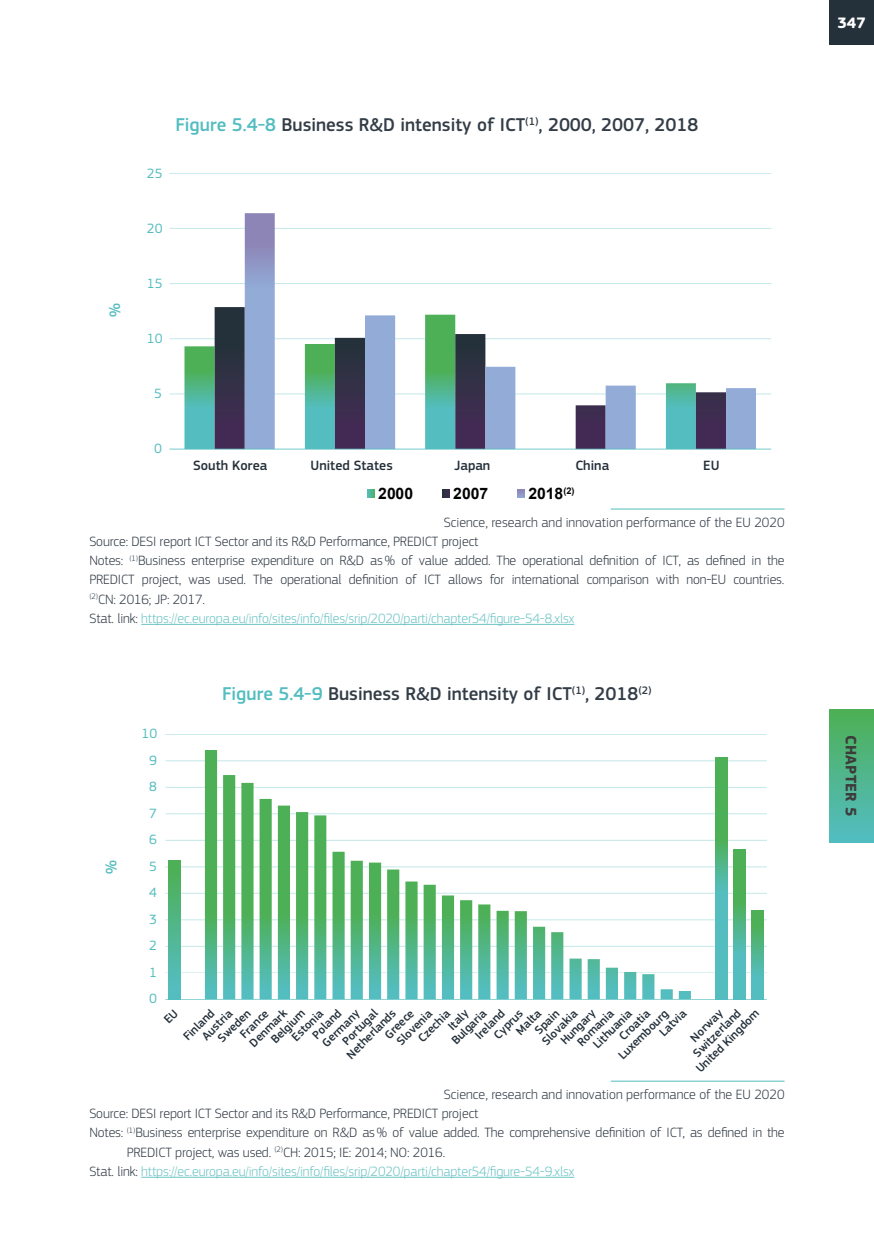
<style>
.page{position:relative;width:874px;height:1241px;background:#fff}
.page>*{position:absolute;margin:0;border:0;box-sizing:border-box;transform-origin:0 0}
.t1{font:500 19.25px "EC Square Sans Pro";color:#333d47}
.t2{font:700 15.75px "Arial";letter-spacing:.005em;color:#020203}
.t3{font:700 15.75px "EC Square Sans Pro";letter-spacing:.02em;color:#3c3c3b}
.t4{font:700 15.75px "EC Square Sans Pro";color:#fff}
.t5{font:500 15.75px "EC Square Sans Pro";color:#54bdc0}
.t6{font:300 14px/19.2px "EC Square Sans Pro";letter-spacing:-.01em;color:#333d47}
.t7{font:300 14px "EC Square Sans Pro";letter-spacing:-.01em;color:#6dc4c6}
.t8{font:500 14px "EC Square Sans Pro";color:#24303a}
.t9{font:14px "EC Square Sans Pro";letter-spacing:.005em;color:#54bdc0}
.t10{font:500 12.25px/25.7px "EC Square Sans Pro";color:#24303a}
.s1{color:#52bdc0}
.s2{color:#6dc4c6}
.s3{color:#333d47}
</style>
<div class="page">
<div style="left:828px;top:0;width:45px;height:45px;background:#24303a"></div>
<div style="left:828px;top:709px;width:45px;height:132px;background:linear-gradient(to bottom,#4eaf54,#53bdc2)"></div>
<hr style="left:610px;top:508px;width:174px;height:1px;background:#52bdc0">
<hr style="left:141px;top:624px;width:433px;height:1px;background:#6dc4c6">
<hr style="left:169px;top:173px;width:601px;height:1px;background:#54bdc0">
<hr style="left:169px;top:228px;width:601px;height:1px;background:#54bdc0">
<hr style="left:169px;top:283px;width:601px;height:1px;background:#54bdc0">
<hr style="left:169px;top:338px;width:601px;height:1px;background:#54bdc0">
<hr style="left:169px;top:393px;width:601px;height:1px;background:#54bdc0">
<svg style="left:184px;top:338px;width:30px;height:111px;background:#60bd9d"></svg>
<svg style="left:214px;top:307px;width:31px;height:142px;background:#36344a"></svg>
<svg style="left:245px;top:213px;width:510px;height:236px"></svg>
<hr style="left:169px;top:449px;width:601px;height:1px;background:#54bdc0">
<svg style="left:367px;top:490px;width:7px;height:8px"></svg>
<svg style="left:442px;top:490px;width:7px;height:8px"></svg>
<svg style="left:517px;top:490px;width:7px;height:8px"></svg>
<hr style="left:610px;top:1080px;width:174px;height:1px;background:#52bdc0">
<hr style="left:141px;top:1176px;width:433px;height:1px;background:#6dc4c6">
<hr style="left:165px;top:734px;width:601px;height:1px;background:#54bdc0">
<hr style="left:165px;top:760px;width:601px;height:1px;background:#54bdc0">
<hr style="left:165px;top:787px;width:601px;height:1px;background:#54bdc0">
<hr style="left:165px;top:813px;width:601px;height:1px;background:#54bdc0">
<hr style="left:165px;top:839px;width:601px;height:1px;background:#54bdc0">
<hr style="left:165px;top:866px;width:601px;height:1px;background:#54bdc0">
<hr style="left:165px;top:892px;width:601px;height:1px;background:#54bdc0">
<hr style="left:165px;top:919px;width:601px;height:1px;background:#54bdc0">
<hr style="left:165px;top:945px;width:601px;height:1px;background:#54bdc0">
<hr style="left:165px;top:972px;width:601px;height:1px;background:#54bdc0">
<svg style="left:168px;top:860px;width:12px;height:139px;background:#50b68b"></svg>
<svg style="left:715px;top:757px;width:12px;height:242px;background:#50b790"></svg>
<svg style="left:733px;top:849px;width:12px;height:150px;background:#50b688"></svg>
<svg style="left:751px;top:910px;width:12px;height:89px"></svg>
<svg style="left:205px;top:750px;width:485px;height:249px"></svg>
<hr style="left:165px;top:999px;width:601px;height:1px;background:#54bdc0">
<p class="t5" style="left:106px;top:317px;width:15px;rotate:-90deg">%</p>
<p class="t9" style="left:147px;top:165px;width:17px">25</p>
<h1 class="t1" style="left:175px;top:114px;width:524px"><span class="s1">Figure 5.4-8</span> Business R&amp;D intensity of ICT<sup>(1)</sup>, 2000, 2007, 2018</h1>
<p class="t9" style="left:147px;top:220px;width:17px">20</p>
<p class="t9" style="left:147px;top:275px;width:17px">15</p>
<p class="t9" style="left:147px;top:330px;width:17px">10</p>
<p class="t9" style="left:154px;top:385px;width:9px">5</p>
<p class="t9" style="left:154px;top:440px;width:9px">0</p>
<p class="t8" style="left:193px;top:456px;width:76px">South Korea</p>
<p class="t8" style="left:310px;top:456px;width:84px">United States</p>
<p class="t8" style="left:454px;top:456px;width:37px">Japan</p>
<p class="t8" style="left:575px;top:456px;width:35px">China</p>
<p class="t8" style="left:703px;top:456px;width:18px">EU</p>
<p class="t2" style="left:378px;top:482px;width:36px">2000</p>
<p class="t2" style="left:453px;top:482px;width:36px">2007</p>
<p class="t2" style="left:528px;top:482px;width:48px">2018<sup>(2)</sup></p>
<p class="t6" style="left:89px;top:512px;width:696px;text-indent:354px">Science, research and innovation performance of the EU 2020<br>Source: DESI report ICT Sector and its R&amp;D Performance, PREDICT project<br>Notes: <sup>(1)</sup>Business enterprise expenditure on R&amp;D as% of value added. The operational definition of ICT, as defined in the PREDICT project, was used. The operational definition of ICT allows for international comparison with non-EU countries. <sup>(2)</sup>CN: 2016; JP: 2017.<br>Stat. link: <span class="s2">https://ec.europa.eu/info/sites/info/files/srip/2020/parti/chapter54/figure-54-8.xlsx</span></p>
<p class="t5" style="left:102px;top:873px;width:15px;rotate:-90deg">%</p>
<p class="t9" style="left:142px;top:725px;width:17px">10</p>
<p class="t9" style="left:149px;top:751px;width:9px">9</p>
<p class="t9" style="left:149px;top:778px;width:9px">8</p>
<p class="t9" style="left:149px;top:804px;width:9px">7</p>
<p class="t9" style="left:149px;top:831px;width:9px">6</p>
<p class="t9" style="left:149px;top:857px;width:9px">5</p>
<p class="t9" style="left:149px;top:884px;width:9px">4</p>
<p class="t9" style="left:149px;top:910px;width:9px">3</p>
<p class="t9" style="left:149px;top:937px;width:9px">2</p>
<p class="t9" style="left:149px;top:963px;width:9px">1</p>
<p class="t9" style="left:149px;top:990px;width:9px">0</p>
<h1 class="t1" style="left:222px;top:682px;width:431px"><span class="s1">Figure 5.4-9</span> Business R&amp;D intensity of ICT<sup>(1)</sup>, 2018<sup>(2)</sup></h1>
<p class="t10" style="left:242px;top:1035px;width:49px;rotate:-45deg">Denmark</p>
<p class="t10" style="left:335px;top:1033px;width:46px;rotate:-45deg">Portugal</p>
<p class="t10" style="left:685px;top:1046px;width:63px;rotate:-45deg">Switzerland</p>
<p class="t10" style="left:467px;top:1028px;width:38px;rotate:-45deg">Ireland</p>
<p class="t10" style="left:157px;top:1012px;width:41px;rotate:-45deg">EU<br>Finland</p>
<p class="t10" style="left:305px;top:1027px;width:37px;rotate:-45deg">Poland</p>
<p class="t10" style="left:611px;top:1029px;width:40px;rotate:-45deg">Croatia</p>
<p class="t10" style="left:652px;top:1025px;width:34px;rotate:-45deg">Latvia</p>
<p class="t10" style="left:683px;top:1030px;width:42px;rotate:-45deg">Norway</p>
<p class="t10" style="left:444px;top:1033px;width:46px;rotate:-45deg">Bulgaria</p>
<p class="t10" style="left:508px;top:1023px;width:32px;rotate:-45deg">M alta</p>
<p class="t10" style="left:534px;top:1033px;width:46px;rotate:-45deg">Slovakia</p>
<p class="t10" style="left:570px;top:1034px;width:48px;rotate:-45deg">Romania</p>
<p class="t10" style="left:586px;top:1037px;width:51px;rotate:-45deg">Lithuania</p>
<p class="t10" style="left:195px;top:1028px;width:39px;rotate:-45deg">Austria</p>
<p class="t10" style="left:284px;top:1029px;width:41px;rotate:-45deg">Estonia</p>
<p class="t10" style="left:389px;top:1033px;width:46px;rotate:-45deg">Slovenia</p>
<p class="t10" style="left:411px;top:1030px;width:42px;rotate:-45deg">Czechia</p>
<p class="t10" style="left:553px;top:1033px;width:46px;rotate:-45deg">Hungary</p>
<p class="t10" style="left:315px;top:1035px;width:49px;rotate:-45deg">Germany</p>
<p class="t10" style="left:440px;top:1018px;width:25px;rotate:-45deg">Italy</p>
<p class="t10" style="left:233px;top:1027px;width:37px;rotate:-45deg">France</p>
<p class="t10" style="left:377px;top:1027px;width:38px;rotate:-45deg">Greece</p>
<p class="t10" style="left:486px;top:1027px;width:37px;rotate:-45deg">Cyprus</p>
<p class="t10" style="left:339px;top:1047px;width:66px;rotate:-45deg">Netherlands</p>
<p class="t10" style="left:611px;top:1048px;width:67px;rotate:-45deg">Luxembourg</p>
<p class="t10" style="left:527px;top:1022px;width:31px;rotate:-45deg">Spain</p>
<p class="t10" style="left:211px;top:1031px;width:42px;rotate:-45deg">Sweden</p>
<p class="t10" style="left:688px;top:1061px;width:85px;rotate:-45deg">United Kingdom</p>
<p class="t10" style="left:264px;top:1032px;width:44px;rotate:-45deg">Belgium</p>
<p class="t6" style="left:443px;top:1084px;width:342px">Science, research and innovation performance of the EU 2020</p>
<p class="t6" style="left:89px;top:1103px;width:390px">Source: DESI report ICT Sector and its R&amp;D Performance, PREDICT project</p>
<p class="t6" style="left:89px;top:1122px;width:696px">Notes: <sup>(1)</sup>Business enterprise expenditure on R&amp;D as% of value added. The comprehensive definition of ICT, as defined in the</p>
<p class="t6" style="left:127px;top:1141px;width:320px">PREDICT project, was used. <sup>(2)</sup>CH: 2015; IE: 2014; NO: 2016.</p>
<p class="t7" style="left:89px;top:1162px;width:486px"><span class="s3">Stat. link:</span> https://ec.europa.eu/info/sites/info/files/srip/2020/parti/chapter54/figure-54-9.xlsx</p>
<p class="t4" style="left:837px;top:14px;width:30px">347</p>
<p class="t3" style="left:859px;top:735px;width:82px;rotate:90deg">CHAPTER 5</p>
</div>
